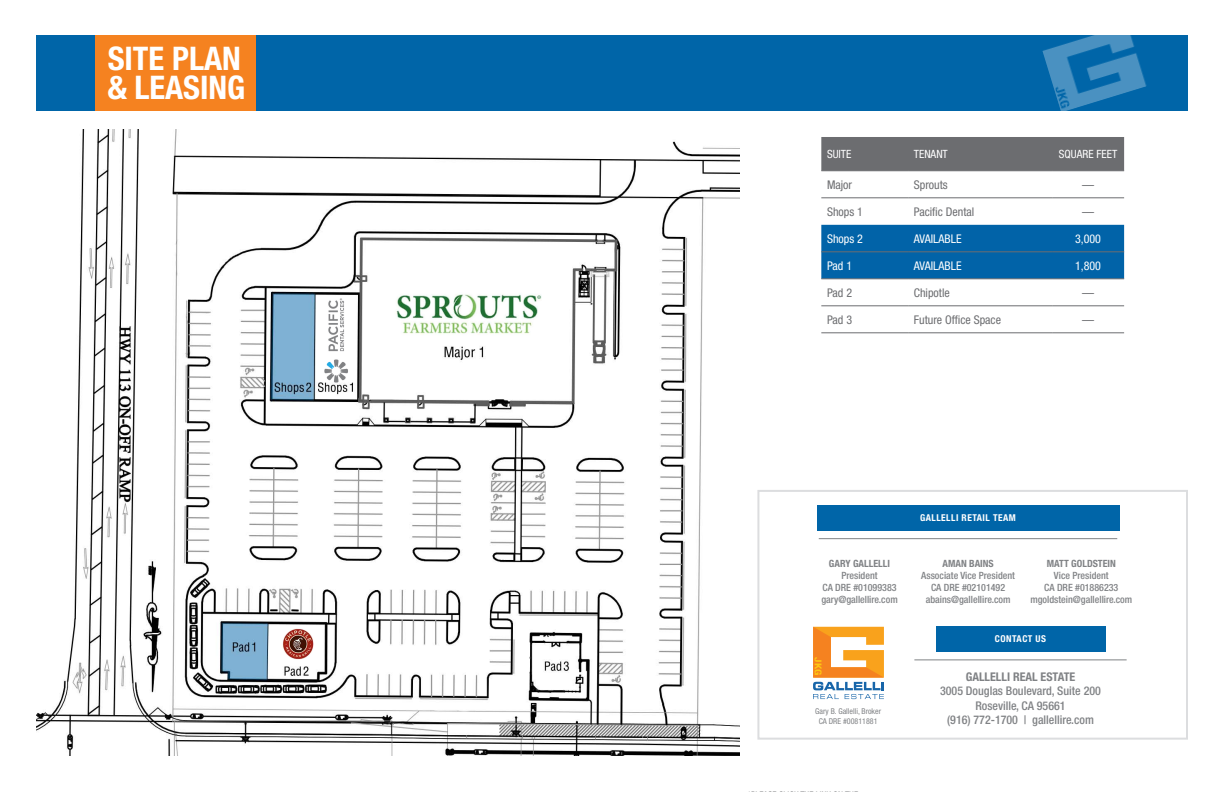
<style>
.page{position:relative;width:1224px;height:792px;background:#fff}
.page>*{position:absolute;margin:0;border:0;box-sizing:border-box;transform-origin:0 0}
.t1{font:700 condensed 32.6px/29.2px "Helvetica Neue LT Std";color:#fff}
.t2{font:500 condensed 12px "Helvetica Neue LT Std";color:#808285}
.t3{font:condensed 12px "Helvetica Neue LT Std";color:#6c6d70}
.t4{font:condensed 12px "Helvetica Neue LT Std";color:#fff}
.t5{font:700 condensed 12px "Helvetica Neue LT Std";color:#808285}
.t6{font:condensed 11.4px "Helvetica Neue LT Std";color:#fff}
.t7{font:500 condensed 10px "Helvetica Neue LT Std";color:#808285}
.t8{font:700 condensed 10px "Helvetica Neue LT Std";color:#808285}
.t9{font:700 condensed 9.5px "Helvetica Neue LT Std";letter-spacing:.05em;color:#fff}
.t10{font:700 condensed 9.5px "Helvetica Neue LT Std";color:#fec711;scale:1.21 1}
.t11{font:condensed 8px "Helvetica Neue LT Std";color:#808285}
</style>
<div class="page">
<div style="left:95px;top:35px;width:162px;height:75px;background:#f58220"></div>
<div style="left:36px;top:35px;width:59px;height:75px;background:#0065a8"></div>
<div style="left:257px;top:35px;width:931px;height:75px;background:#0065a8"></div>
<img style="left:1042px;top:35px;width:108px;height:76px">
<div style="left:821px;top:137px;width:303px;height:34px;background:#6c6d70"></div>
<div style="left:821px;top:225px;width:303px;height:54px;background:#0163a8"></div>
<hr style="left:821px;top:171px;width:87px;height:1px;background:#6c6d70">
<hr style="left:908px;top:171px;width:144px;height:1px;background:#6c6d70">
<hr style="left:1052px;top:171px;width:72px;height:1px;background:#6c6d70">
<hr style="left:908px;top:279px;width:144px;height:1px;background:#6c6d70">
<hr style="left:1052px;top:279px;width:72px;height:1px;background:#6c6d70">
<hr style="left:908px;top:306px;width:144px;height:1px;background:#6c6d70">
<hr style="left:1052px;top:306px;width:72px;height:1px;background:#6c6d70">
<hr style="left:908px;top:333px;width:144px;height:1px;background:#6c6d70">
<hr style="left:1052px;top:333px;width:72px;height:1px;background:#6c6d70">
<hr style="left:821px;top:279px;width:87px;height:1px;background:#6c6d70">
<hr style="left:821px;top:306px;width:87px;height:1px;background:#6c6d70">
<hr style="left:821px;top:333px;width:87px;height:1px;background:#6c6d70">
<hr style="left:821px;top:252px;width:87px;height:1px;background:#6c6d70">
<hr style="left:908px;top:252px;width:144px;height:1px;background:#6c6d70">
<hr style="left:1052px;top:252px;width:72px;height:1px;background:#6c6d70">
<hr style="left:821px;top:198px;width:87px;height:1px;background:#6c6d70">
<hr style="left:908px;top:198px;width:144px;height:1px;background:#6c6d70">
<hr style="left:1052px;top:198px;width:72px;height:1px;background:#6c6d70">
<div style="left:757px;top:490px;width:431px;height:250px;border:2px solid #dcdddf"></div>
<svg style="left:813px;top:626px;width:71px;height:73px"></svg>
<div style="left:936px;top:626px;width:169px;height:26px;background:#0065a8"></div>
<hr style="left:914px;top:660px;width:213px;height:1px;background:#808285">
<div style="left:817px;top:505px;width:302px;height:25px;background:#0065a8"></div>
<hr style="left:819px;top:538px;width:298px;height:1px;background:#808285">
<img style="left:37px;top:130px;width:702px;height:626px">
<img style="left:392px;top:291px;width:150px;height:48px">
<img style="left:322px;top:298px;width:28px;height:86px">
<img style="left:282px;top:628px;width:32px;height:32px">
<p class="t1" style="left:108px;top:43px;width:139px">SITE PLAN &amp; LEASING</p>
<p class="t6" style="left:827px;top:147px;width:26px">SUITE</p>
<p class="t6" style="left:914px;top:147px;width:36px">TENANT</p>
<p class="t6" style="left:1059px;top:147px;width:60px">SQUARE FEET</p>
<p class="t3" style="left:827px;top:177px;width:27px">Major</p>
<p class="t3" style="left:914px;top:177px;width:35px">Sprouts</p>
<p class="t3" style="left:1082px;top:177px;width:13px">—</p>
<p class="t3" style="left:827px;top:204px;width:37px">Shops 1</p>
<p class="t3" style="left:914px;top:204px;width:62px">Pacific Dental</p>
<p class="t3" style="left:1082px;top:204px;width:13px">—</p>
<p class="t4" style="left:827px;top:231px;width:37px">Shops 2</p>
<p class="t4" style="left:914px;top:231px;width:49px">AVAILABLE</p>
<p class="t4" style="left:1075px;top:231px;width:27px">3,000</p>
<p class="t4" style="left:827px;top:258px;width:27px">Pad 1</p>
<p class="t4" style="left:914px;top:258px;width:49px">AVAILABLE</p>
<p class="t4" style="left:1075px;top:258px;width:27px">1,800</p>
<p class="t3" style="left:827px;top:285px;width:27px">Pad 2</p>
<p class="t3" style="left:914px;top:285px;width:37px">Chipotle</p>
<p class="t3" style="left:1082px;top:285px;width:13px">—</p>
<p class="t3" style="left:827px;top:312px;width:27px">Pad 3</p>
<p class="t3" style="left:914px;top:312px;width:89px">Future Office Space</p>
<p class="t3" style="left:1082px;top:312px;width:13px">—</p>
<p class="t8" style="left:829px;top:557px;width:63px">GARY GALLELLI</p>
<p class="t7" style="left:841px;top:569px;width:38px">President</p>
<p class="t7" style="left:822px;top:581px;width:76px">CA DRE #01099383</p>
<p class="t7" style="left:821px;top:593px;width:78px">gary@gallellire.com</p>
<p class="t10" style="left:824px;top:657px;width:16px;rotate:90deg">JKG</p>
<p class="t11" style="left:815px;top:707px;width:67px">Gary B. Gallelli, Broker</p>
<p class="t11" style="left:819px;top:717px;width:60px">CA DRE #00811881</p>
<p class="t9" style="left:920px;top:512px;width:97px">GALLELLI RETAIL TEAM</p>
<p class="t8" style="left:943px;top:557px;width:53px">AMAN BAINS</p>
<p class="t7" style="left:921px;top:569px;width:95px">Associate Vice President</p>
<p class="t7" style="left:931px;top:581px;width:76px">CA DRE #02101492</p>
<p class="t7" style="left:926px;top:593px;width:86px">abains@gallellire.com</p>
<p class="t8" style="left:1047px;top:557px;width:71px">MATT GOLDSTEIN</p>
<p class="t7" style="left:1054px;top:569px;width:56px">Vice President</p>
<p class="t7" style="left:1044px;top:581px;width:76px">CA DRE #01886233</p>
<p class="t7" style="left:1030px;top:593px;width:103px">mgoldstein@gallellire.com</p>
<p class="t9" style="left:995px;top:633px;width:53px">CONTACT US</p>
<p class="t5" style="left:966px;top:669px;width:111px">GALLELLI REAL ESTATE</p>
<p class="t2" style="left:940px;top:684px;width:162px">3005 Douglas Boulevard, Suite 200</p>
<p class="t2" style="left:975px;top:698px;width:92px">Roseville, CA 95661</p>
<p class="t2" style="left:947px;top:713px;width:148px">(916) 772-1700 | gallellire.com</p>
</div>
